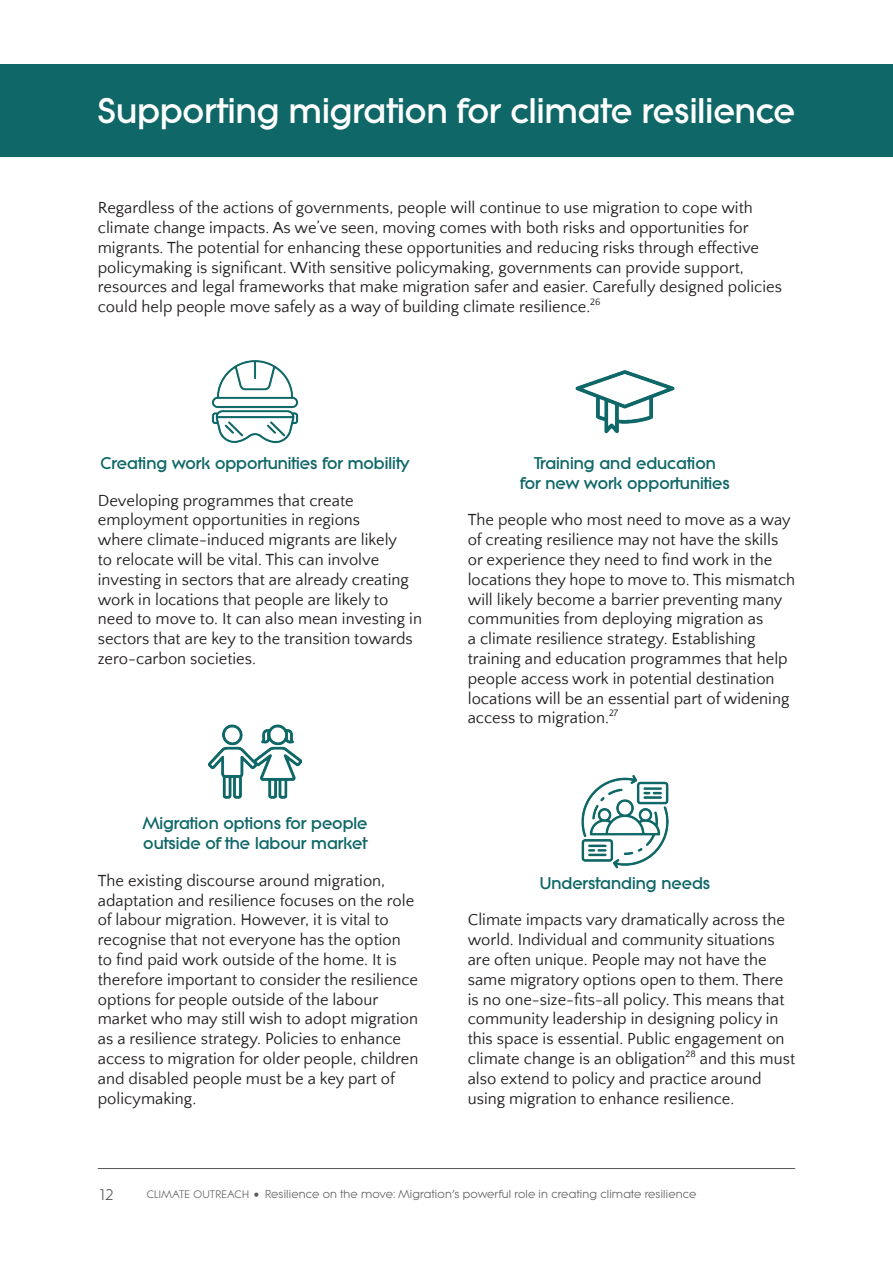
<style>
.page{position:relative;width:893px;height:1263px;background:#fff}
.page>*{position:absolute;margin:0;border:0;box-sizing:border-box;transform-origin:0 0}
.t1{font:800 34.5px "Litera Serial";color:#fff}
.t2{font:16.5px/19.8px "Quattrocento Sans";color:#231f20}
.t3{font:800 16.5px/19.8px "Litera Serial";color:#0f6767;text-align:center}
.t4{font:15px "Litera Serial";color:#57585a}
.t5{font:11.25px "Litera Serial";letter-spacing:.015em;color:#57585a}
.s1{font-size:10.5px}
.s2{font-family:"Minion Pro";font-weight:700;font-size:15px}
</style>
<div class="page">
<hr style="left:98px;top:1168px;width:697px;height:1px;background:#57585a">
<div style="left:0;top:64px;width:893px;height:93px;background:#0f6767"></div>
<img style="left:211px;top:360px;width:88px;height:84px">
<img style="left:575px;top:370px;width:100px;height:64px">
<img style="left:208px;top:724px;width:94px;height:75px">
<img style="left:581px;top:775px;width:88px;height:93px">
<h1 class="t1" style="left:98px;top:90px;width:699px">Supporting migration for climate resilience</h1>
<p class="t2" style="left:98px;top:198px;width:686px">Regardless of the actions of governments, people will continue to use migration to cope with climate change impacts. As we’ve seen, moving comes with both risks and opportunities for migrants. The potential for enhancing these opportunities and reducing risks through effective policymaking is significant. With sensitive policymaking, governments can provide support, resources and legal frameworks that make migration safer and easier. Carefully designed policies could help people move safely as a way of building climate resilience.<sup>26</sup></p>
<p class="t3" style="left:101px;top:453px;width:310px">Creating work opportunities for mobility</p>
<p class="t2" style="left:98px;top:491px;width:326px">Developing programmes that create employment opportunities in regions<br>where climate-induced migrants are likely<br>to relocate will be vital. This can involve investing in sectors that are already creating work in locations that people are likely to need to move to. It can also mean investing in sectors that are key to the transition towards zero-carbon societies.</p>
<p class="t3" style="left:520px;top:453px;width:211px">Training and education<br>for new work opportunities</p>
<p class="t2" style="left:468px;top:511px;width:329px">The people who most need to move as a way of creating resilience may not have the skills or experience they need to find work in the locations they hope to move to. This mismatch will likely become a barrier preventing many communities from deploying migration as<br>a climate resilience strategy. Establishing training and education programmes that help people access work in potential destination locations will be an essential part of widening access to migration.<sup>27</sup></p>
<p class="t3" style="left:143px;top:813px;width:226px;text-align:left">Migration options for people outside of the labour market</p>
<p class="t2" style="left:98px;top:871px;width:322px">The existing discourse around migration, adaptation and resilience focuses on the role of labour migration. However, it is vital to recognise that not everyone has the option to find paid work outside of the home. It is therefore important to consider the resilience options for people outside of the labour market who may still wish to adopt migration as a resilience strategy. Policies to enhance access to migration for older people, children and disabled people must be a key part of policymaking.</p>
<p class="t3" style="left:540px;top:873px;width:172px">Understanding needs</p>
<p class="t2" style="left:468px;top:911px;width:329px">Climate impacts vary dramatically across the world. Individual and community situations are often unique. People may not have the same migratory options open to them. There is no one-size-fits-all policy. This means that community leadership in designing policy in this space is essential. Public engagement on climate change is an obligation<sup>28</sup> and this must also extend to policy and practice around using migration to enhance resilience.</p>
<p class="t4" style="left:98px;top:1186px;width:17px">12</p>
<p class="t5" style="left:147px;top:1188px;width:551px"><span class="s1">CLIMATE OUTREACH</span> <span class="s2">•</span> Resilience on the move: Migration’s powerful role in creating climate resilience</p>
</div>
